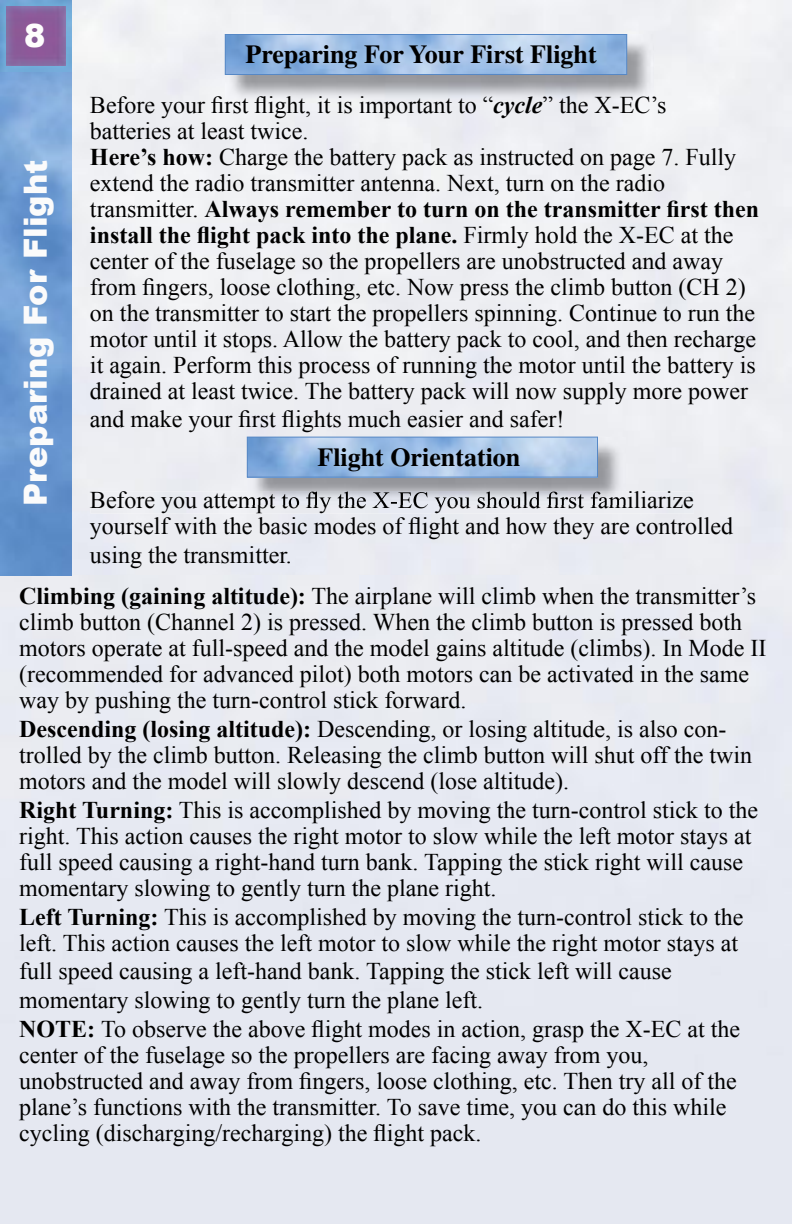
<style>
.page{position:relative;width:792px;height:1224px;background:#fff}
.page>*{position:absolute;margin:0;border:0;box-sizing:border-box;transform-origin:0 0}
.t1{font:900 32px "Arial";color:#fbfbfb}
.t2{font:900 32px "Arial";color:#fefdfd}
.t3{font:700 26px "Times";color:#000}
.t4{font:24px/26px "Times New Roman";color:#000}
.s1{font-weight:700;font-style:italic}
.s2{font-weight:700}
</style>
<div class="page">
<img style="left:0;top:0;width:792px;height:1224px">
<div style="left:90px;top:492px;width:604px;height:21px;background:#ebedf2"></div>
<img style="left:0;top:0;width:72px;height:72px">
<img style="left:226px;top:35px;width:428px;height:67px">
<svg style="left:225px;top:34px;width:402px;height:41px"></svg>
<img style="left:248px;top:438px;width:378px;height:54px">
<img style="left:248px;top:492px;width:378px;height:13px">
<svg style="left:247px;top:437px;width:351px;height:41px"></svg>
<h1 class="t2" style="left:24px;top:12px;width:23px">8</h1>
<h1 class="t1" style="left:12px;top:506px;width:348px;rotate:-90deg">Preparing For Flight</h1>
<p class="t3" style="left:245px;top:39px;width:353px">Preparing For Your First Flight</p>
<p class="t4" style="left:90px;top:91px;width:671px">Before your first flight, it is important to “<span class="s1">cycle</span>” the X-EC’s<br>batteries at least twice.<br><span class="s2">Here’s how:</span> Charge the battery pack as instructed on page 7. Fully extend the radio transmitter antenna. Next, turn on the radio transmitter. <span class="s2">Always remember to turn on the transmitter first then install the flight pack into the plane.</span> Firmly hold the X-EC at the center of the fuselage so the propellers are unobstructed and away from fingers, loose clothing, etc. Now press the climb button (CH 2) on the transmitter to start the propellers spinning. Continue to run the motor until it stops. Allow the battery pack to cool, and then recharge it again. Perform this process of running the motor until the battery is drained at least twice. The battery pack will now supply more power</p>
<p class="t4" style="left:90px;top:406px;width:476px">and make your first flights much easier and safer!</p>
<p class="t3" style="left:317px;top:441px;width:204px">Flight Orientation</p>
<p class="t4" style="left:90px;top:487px;width:645px">Before you attempt to fly the X-EC you should first familiarize yourself with the basic modes of flight and how they are controlled</p>
<p class="t4" style="left:90px;top:542px;width:203px">using the transmitter.</p>
<p class="t4" style="left:19px;top:583px;width:749px"><span class="s2">Climbing (gaining altitude):</span> The airplane will climb when the transmitter’s climb button (Channel 2) is pressed. When the climb button is pressed both motors operate at full-speed and the model gains altitude (climbs). In Mode II (recommended for advanced pilot) both motors can be activated in the same way by pushing the turn-control stick forward.</p>
<p class="t4" style="left:19px;top:716px;width:734px"><span class="s2">Descending (losing altitude):</span> Descending, or losing altitude, is also con&shy;trolled by the climb button. Releasing the climb button will shut off the twin motors and the model will slowly descend (lose altitude).</p>
<p class="t4" style="left:19px;top:796px;width:740px"><span class="s2">Right Turning:</span> This is accomplished by moving the turn-control stick to the right. This action causes the right motor to slow while the left motor stays at full speed causing a right-hand turn bank. Tapping the stick right will cause momentary slowing to gently turn the plane right.</p>
<p class="t4" style="left:19px;top:903px;width:726px"><span class="s2">Left Turning:</span> This is accomplished by moving the turn-control stick to the left. This action causes the left motor to slow while the right motor stays at</p>
<p class="t4" style="left:19px;top:957px;width:722px;line-height:28.8px">full speed causing a left-hand bank. Tapping the stick left will cause momentary slowing to gently turn the plane left.<br><span class="s2">NOTE:</span> To observe the above flight modes in action, grasp the X-EC at the</p>
<p class="t4" style="left:19px;top:1042px;width:719px">center of the fuselage so the propellers are facing away from you, unobstructed and away from fingers, loose clothing, etc. Then try all of the plane’s functions with the transmitter. To save time, you can do this while cycling (discharging/recharging) the flight pack.</p>
</div>
